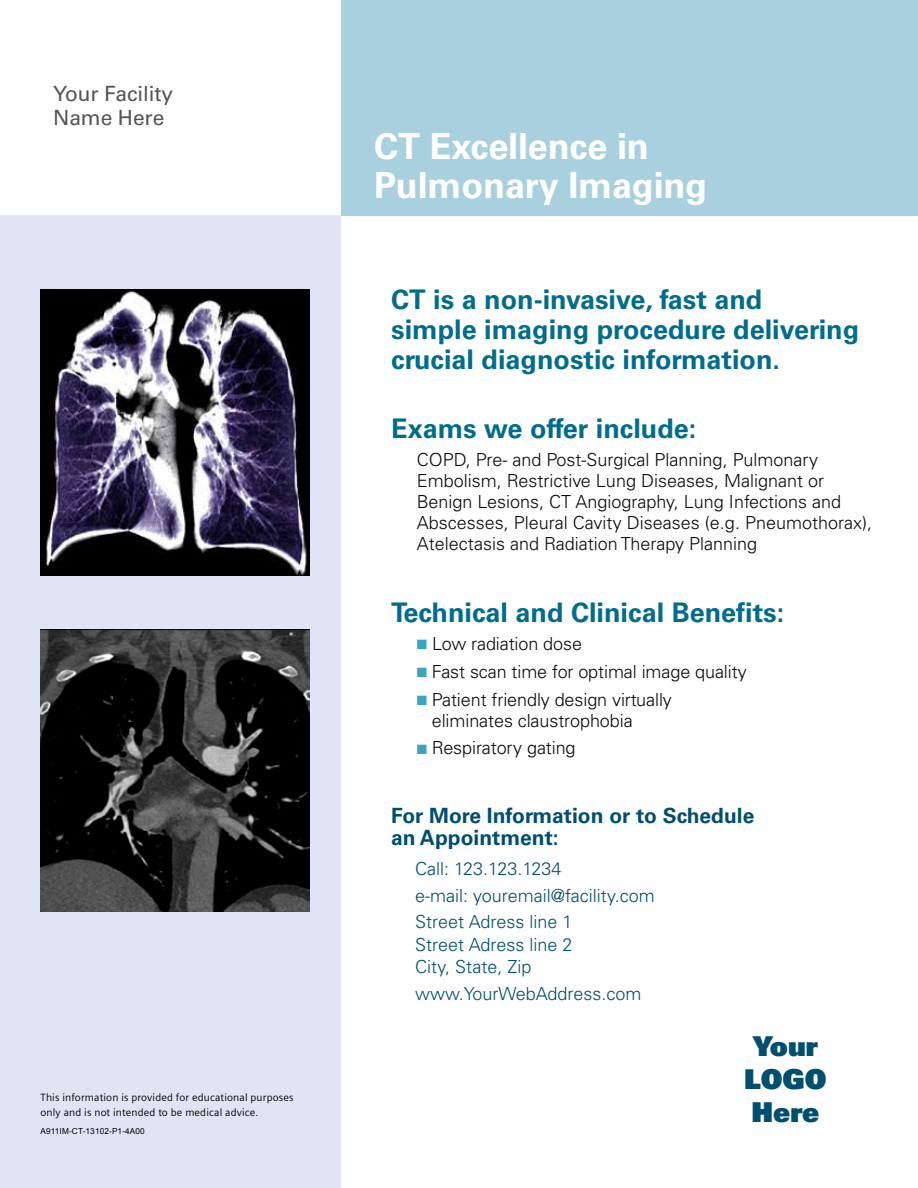
<style>
.page{position:relative;width:918px;height:1188px;background:#fff}
.page>*{position:absolute;margin:0;border:0;box-sizing:border-box;transform-origin:0 0}
.t1{font:700 36px/39px "Univers";letter-spacing:-.005em;color:#fff}
.t2{font:900 27.3px/32.8px "Univers";color:#004f70;text-align:center}
.t3{font:700 27px/30px "Univers";color:#006c8e}
.t4{font:700 21px/22.5px "Univers";color:#004f70}
.t5{font:21px/24px "Univers";letter-spacing:-.005em;color:#565655}
.t6{font:300 18px/21px "Univers";color:#0a0a0a}
.t7{font:300 18px/26.8px "Univers";color:#004f70}
.t8{font:10.5px/15px "Siemens Sans";letter-spacing:.015em;color:#000}
.t9{font:8.25px "Arial";letter-spacing:.015em;color:#000}
.s1{color:#3ca4c0}
</style>
<div class="page">
<div style="left:0;top:215px;width:340px;height:973px;background:#e0e5f5"></div>
<div style="left:341px;top:0;width:577px;height:216px;background:#a9d0df"></div>
<img style="left:40px;top:629px;width:270px;height:282px">
<img style="left:40px;top:289px;width:270px;height:286px">
<p class="t5" style="left:53px;top:82px;width:122px">Your Facility<br>Name Here</p>
<p class="t8" style="left:40px;top:1090px;width:254px">This information is provided for educational purposes only and is not intended to be medical advice.</p>
<p class="t9" style="left:40px;top:1126px;width:106px">A911IM-CT-13102-P1-4A00</p>
<h1 class="t1" style="left:374px;top:127px;width:335px">CT Excellence in<br>Pulmonary Imaging</h1>
<h3 class="t3" style="left:391px;top:284px;width:470px">CT is a non-invasive, fast and<br>simple imaging procedure delivering crucial diagnostic information.</h3>
<h3 class="t3" style="left:391px;top:414px;width:307px">Exams we offer include:</h3>
<p class="t6" style="left:417px;top:449px;width:457px">COPD, Pre- and Post-Surgical Planning, Pulmonary Embolism, Restrictive Lung Diseases, Malignant or Benign Lesions, CT Angiography, Lung Infections and Abscesses, Pleural Cavity Diseases (e.g. Pneumothorax), Atelectasis and Radiation Therapy Planning</p>
<h3 class="t3" style="left:391px;top:598px;width:395px">Technical and Clinical Benefits:</h3>
<p class="t6" style="left:417px;top:633px;width:167px"><span class="s1">■</span> Low radiation dose</p>
<p class="t6" style="left:417px;top:661px;width:332px"><span class="s1">■</span> Fast scan time for optimal image quality</p>
<p class="t6" style="left:432px;top:689px;width:242px;text-indent:-15px"><span class="s1">■</span> Patient friendly design virtually eliminates claustrophobia</p>
<p class="t6" style="left:417px;top:738px;width:160px"><span class="s1">■</span> Respiratory gating</p>
<p class="t4" style="left:391px;top:805px;width:365px">For More Information or to Schedule an Appointment:</p>
<p class="t7" style="left:415px;top:855px;width:241px">Call: 123.123.1234<br>e-mail: youremail@facility.com<br>Street Adress line 1</p>
<p class="t7" style="left:415px;top:933px;width:159px;line-height:22.5px">Street Adress line 2<br>City, State, Zip</p>
<p class="t7" style="left:415px;top:980px;width:228px">www.YourWebAddress.com</p>
<h2 class="t2" style="left:744px;top:1029px;width:84px">Your<br>LOGO<br>Here</h2>
</div>
